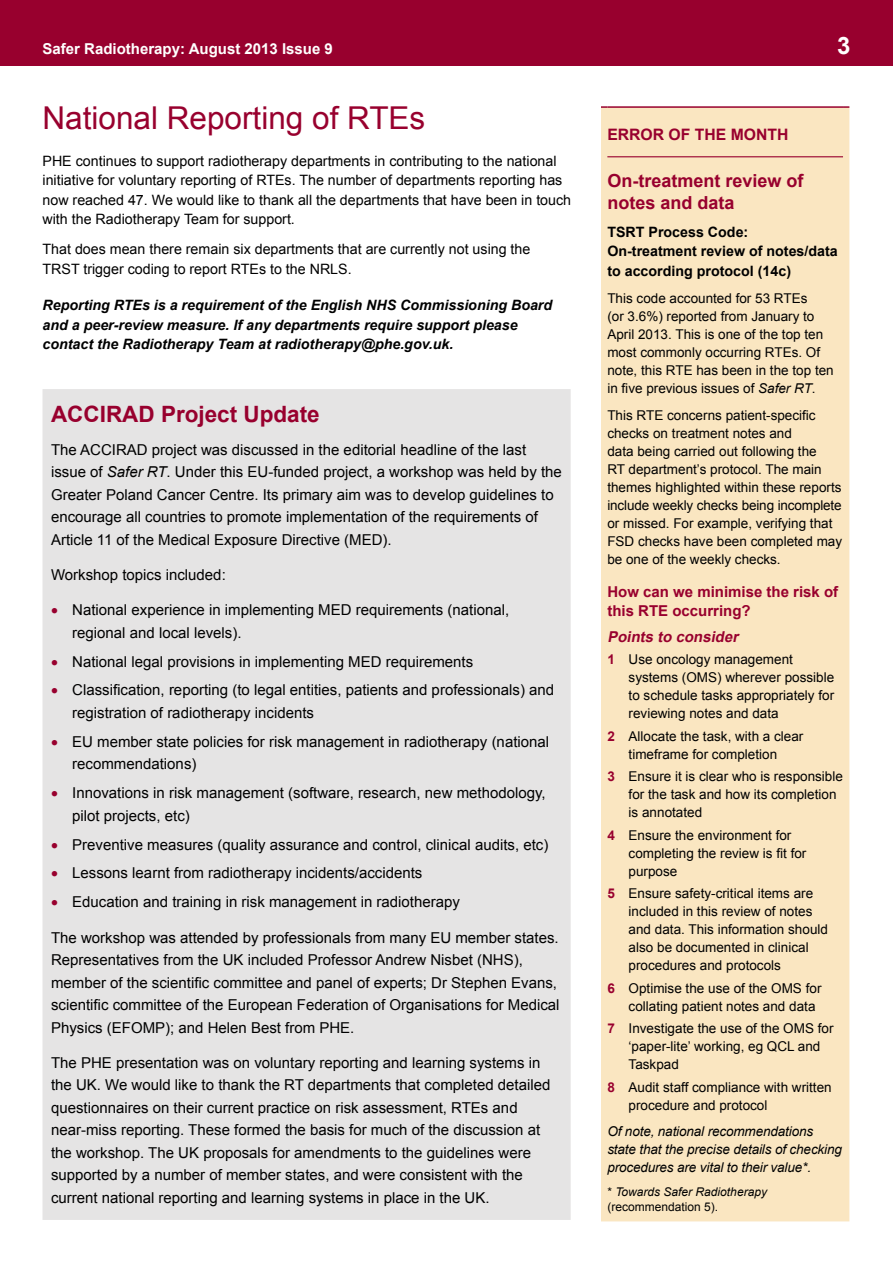
<style>
.page{position:relative;width:893px;height:1263px;background:#fff}
.page>*{position:absolute;margin:0;border:0;box-sizing:border-box;transform-origin:0 0}
.t1{font:31.5px "Arial";color:#98002e}
.t2{font:700 24px "Arial";color:#fff}
.t3{font:700 22.5px "Arial";color:#98002e}
.t4{font:700 18px/22.5px "Arial";color:#98002e}
.t5{font:700 15.75px "Arial";color:#98002e}
.t6{font:15px/22.5px "Arial";color:#000}
.t7{font:700 15px/19.5px "Arial";color:#98002e}
.t8{font:700 15px "Arial";color:#fff}
.t9{font:italic 700 15px "Arial";color:#98002e}
.t10{font:14.25px/19.5px "Arial";color:#000}
.t11{font:italic 700 14.25px/19.5px "Arial";color:#000}
.t12{font:700 14.25px/19.5px "Arial";color:#000}
.t13{font:13.5px/18px "Arial";color:#000}
.t14{font:italic 13.5px/18px "Arial";letter-spacing:-.01em;color:#000}
.t15{font:italic 12px/15px "Arial";color:#000}
.s1{font-style:italic}
.s2{color:#98002e}
.s3{font-weight:700;color:#98002e}
.s4{font-style:normal}
</style>
<div class="page">
<div style="left:0;top:0;width:893px;height:66px;background:#98002e"></div>
<div style="left:43px;top:389px;width:528px;height:831px;background:#e5e4e4"></div>
<div style="left:601px;top:108px;width:248px;height:1113px;background:#fae6c1"></div>
<svg style="left:601px;top:106px;width:6px;height:2px"></svg>
<hr style="left:607px;top:106px;width:236px;height:2px;background:#98002e">
<svg style="left:843px;top:106px;width:6px;height:2px"></svg>
<hr style="left:607px;top:156px;width:236px;height:1px;background:#98002e">
<p class="t8" style="left:43px;top:38px;width:292px">Safer Radiotherapy: August 2013 Issue 9</p>
<h2 class="t2" style="left:837px;top:29px;width:15px">3</h2>
<h1 class="t1" style="left:43px;top:98px;width:384px">National Reporting of RTEs</h1>
<p class="t10" style="left:43px;top:151px;width:530px">PHE continues to support radiotherapy departments in contributing to the national initiative for voluntary reporting of RTEs. The number of departments reporting has now reached 47. We would like to thank all the departments that have been in touch with the Radiotherapy Team for support.</p>
<p class="t10" style="left:43px;top:240px;width:489px">That does mean there remain six departments that are currently not using the<br>TRST trigger coding to report RTEs to the NRLS.</p>
<p class="t11" style="left:43px;top:296px;width:511px">Reporting RTEs is a requirement of the English NHS Commissioning Board and a peer-review measure. If any departments require support please contact the Radiotherapy Team at radiotherapy@phe.gov.uk.</p>
<h3 class="t3" style="left:51px;top:400px;width:270px">ACCIRAD Project Update</h3>
<p class="t6" style="left:51px;top:438px;width:512px">The ACCIRAD project was discussed in the editorial headline of the last issue of <span class="s1">Safer RT</span>. Under this EU-funded project, a workshop was held by the Greater Poland Cancer Centre. Its primary aim was to develop guidelines to encourage all countries to promote implementation of the requirements of Article 11 of the Medical Exposure Directive (MED).</p>
<p class="t6" style="left:51px;top:564px;width:176px">Workshop topics included:</p>
<p class="t6" style="left:72px;top:599px;width:438px;text-indent:-21px"><span class="s2">•</span> National experience in implementing MED requirements (national, regional and local levels).</p>
<p class="t6" style="left:51px;top:650px;width:424px"><span class="s2">•</span> National legal provisions in implementing MED requirements</p>
<p class="t6" style="left:72px;top:679px;width:483px;text-indent:-21px"><span class="s2">•</span> Classification, reporting (to legal entities, patients and professionals) and registration of radiotherapy incidents</p>
<p class="t6" style="left:72px;top:730px;width:478px;text-indent:-21px"><span class="s2">•</span> EU member state policies for risk management in radiotherapy (national recommendations)</p>
<p class="t6" style="left:72px;top:782px;width:475px;text-indent:-21px"><span class="s2">•</span> Innovations in risk management (software, research, new methodology, pilot projects, etc)</p>
<p class="t6" style="left:51px;top:833px;width:499px"><span class="s2">•</span> Preventive measures (quality assurance and control, clinical audits, etc)</p>
<p class="t6" style="left:51px;top:862px;width:373px"><span class="s2">•</span> Lessons learnt from radiotherapy incidents/accidents</p>
<p class="t6" style="left:51px;top:891px;width:410px"><span class="s2">•</span> Education and training in risk management in radiotherapy</p>
<p class="t6" style="left:51px;top:926px;width:510px">The workshop was attended by professionals from many EU member states.<br>Representatives from the UK included Professor Andrew Nisbet (NHS), member of the scientific committee and panel of experts; Dr Stephen Evans, scientific committee of the European Federation of Organisations for Medical Physics (EFOMP); and Helen Best from PHE.</p>
<p class="t6" style="left:51px;top:1051px;width:501px">The PHE presentation was on voluntary reporting and learning systems in the UK. We would like to thank the RT departments that completed detailed questionnaires on their current practice on risk assessment, RTEs and near-miss reporting. These formed the basis for much of the discussion at the workshop. The UK proposals for amendments to the guidelines were supported by a number of member states, and were consistent with the current national reporting and learning systems in place in the UK.</p>
<p class="t5" style="left:607px;top:124px;width:183px">ERROR OF THE MONTH</p>
<p class="t4" style="left:607px;top:170px;width:198px">On-treatment review of notes and data</p>
<p class="t12" style="left:607px;top:222px;width:232px">TSRT Process Code:<br>On-treatment review of notes/data to according protocol (14c)</p>
<p class="t13" style="left:607px;top:289px;width:228px">This code accounted for 53 RTEs<br>(or 3.6%) reported from January to April 2013. This is one of the top ten most commonly occurring RTEs. Of note, this RTE has been in the top ten in five previous issues of <span class="s1">Safer RT</span>.</p>
<p class="t13" style="left:607px;top:406px;width:236px">This RTE concerns patient-specific checks on treatment notes and<br>data being carried out following the<br>RT department’s protocol. The main themes highlighted within these reports include weekly checks being incomplete or missed. For example, verifying that FSD checks have been completed may be one of the weekly checks.</p>
<p class="t7" style="left:607px;top:582px;width:232px">How can we minimise the risk of this RTE occurring?</p>
<p class="t9" style="left:607px;top:627px;width:136px">Points to consider</p>
<p class="t13" style="left:629px;top:651px;width:207px;text-indent:-21px"><span class="s3">1</span> Use oncology management systems (OMS) wherever possible to schedule tasks appropriately for reviewing notes and data</p>
<p class="t13" style="left:607px;top:727px;width:198px;text-align:center"><span class="s3">2</span> Allocate the task, with a clear timeframe for completion</p>
<p class="t13" style="left:629px;top:768px;width:216px;text-indent:-21px"><span class="s3">3</span> Ensure it is clear who is responsible for the task and how its completion is annotated</p>
<p class="t13" style="left:629px;top:826px;width:179px;text-indent:-21px"><span class="s3">4</span> Ensure the environment for completing the review is fit for purpose</p>
<p class="t13" style="left:629px;top:885px;width:201px;text-indent:-21px"><span class="s3">5</span> Ensure safety-critical items are included in this review of notes and data. This information should also be documented in clinical procedures and protocols</p>
<p class="t13" style="left:629px;top:979px;width:194px;text-indent:-21px"><span class="s3">6</span> Optimise the use of the OMS for collating patient notes and data</p>
<p class="t13" style="left:629px;top:1020px;width:206px;text-indent:-21px"><span class="s3">7</span> Investigate the use of the OMS for ‘paper-lite’ working, eg QCL and<br>Taskpad</p>
<p class="t13" style="left:629px;top:1078px;width:205px;text-indent:-21px"><span class="s3">8</span> Audit staff compliance with written procedure and protocol</p>
<p class="t14" style="left:607px;top:1123px;width:236px">Of note, national recommendations state that the precise details of checking procedures are vital to their value*.</p>
<p class="t15" style="left:607px;top:1184px;width:161px"><span class="s4">*</span> Towards Safer Radiotherapy <span class="s4">(recommendation 5).</span></p>
</div>
